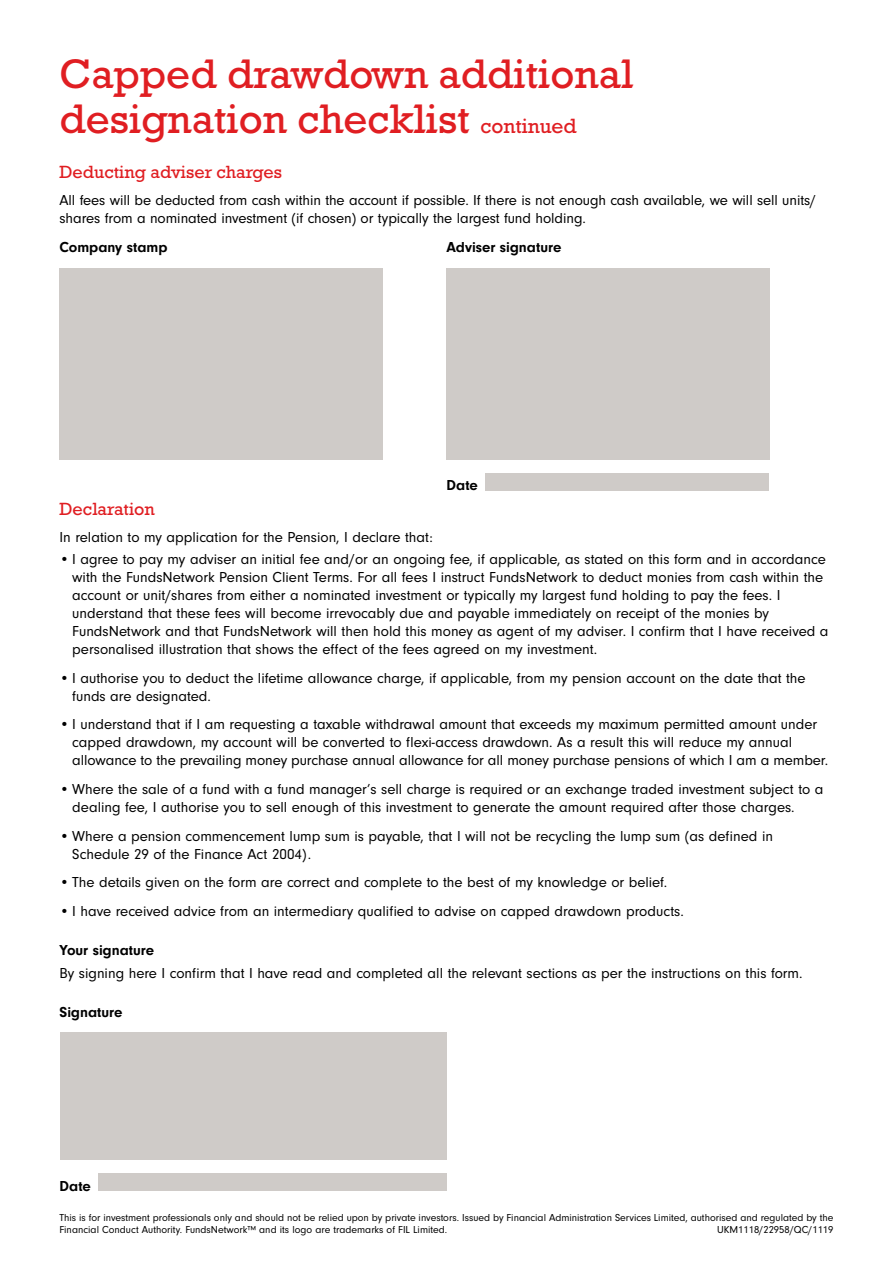
<style>
.page{position:relative;width:893px;height:1263px;background:#fff}
.page>*{position:absolute;margin:0;border:0;box-sizing:border-box;transform-origin:0 0}
.t1{font:42px/45px "Rockwellfor Funds Network";color:#e01e22}
.t2{font:18px "Rockwellfor Funds Network";color:#e01e22}
.t3{font:15px/18px "Neuzeit Gro";color:#000}
.t4{font:700 15px "Neuzeit Gro";color:#000}
.t5{font:10.5px/12px "Neuzeit Gro";color:#000}
.s1{font-size:21px}
</style>
<div class="page">
<div style="left:60px;top:268px;width:323px;height:191px;background:#cfcbc8"></div>
<div style="left:446px;top:268px;width:324px;height:191px;background:#cfcbc8"></div>
<div style="left:485px;top:473px;width:284px;height:17px;background:#cfcbc8"></div>
<div style="left:60px;top:1032px;width:386px;height:128px;background:#cfcbc8"></div>
<div style="left:98px;top:1174px;width:348px;height:17px;background:#cfcbc8"></div>
<h1 class="t1" style="left:60px;top:51px;width:575px">Capped drawdown additional designation checklist <span class="s1">continued</span></h1>
<p class="t2" style="left:60px;top:161px;width:224px">Deducting adviser charges</p>
<p class="t3" style="left:60px;top:190px;width:758px">All fees will be deducted from cash within the account if possible. If there is not enough cash available, we will sell units/ shares from a nominated investment (if chosen) or typically the largest fund holding.</p>
<p class="t4" style="left:60px;top:238px;width:109px">Company stamp</p>
<p class="t4" style="left:446px;top:238px;width:116px">Adviser signature</p>
<p class="t4" style="left:446px;top:476px;width:33px">Date</p>
<p class="t2" style="left:60px;top:499px;width:97px">Declaration</p>
<p class="t3" style="left:60px;top:528px;width:375px">In relation to my application for the Pension, I declare that:</p>
<p class="t3" style="left:72px;top:550px;width:758px;text-indent:-13px">• I agree to pay my adviser an initial fee and/or an ongoing fee, if applicable, as stated on this form and in accordance with the FundsNetwork Pension Client Terms. For all fees I instruct FundsNetwork to deduct monies from cash within the account or unit/shares from either a nominated investment or typically my largest fund holding to pay the fees. I understand that these fees will become irrevocably due and payable immediately on receipt of the monies by FundsNetwork and that FundsNetwork will then hold this money as agent of my adviser. I confirm that I have received a personalised illustration that shows the effect of the fees agreed on my investment.</p>
<p class="t3" style="left:72px;top:669px;width:735px;text-indent:-13px">• I authorise you to deduct the lifetime allowance charge, if applicable, from my pension account on the date that the funds are designated.</p>
<p class="t3" style="left:72px;top:715px;width:758px;text-indent:-13px">• I understand that if I am requesting a taxable withdrawal amount that exceeds my maximum permitted amount under capped drawdown, my account will be converted to flexi-access drawdown. As a result this will reduce my annual allowance to the prevailing money purchase annual allowance for all money purchase pensions of which I am a member.</p>
<p class="t3" style="left:72px;top:780px;width:753px;text-indent:-13px">• Where the sale of a fund with a fund manager’s sell charge is required or an exchange traded investment subject to a dealing fee, I authorise you to sell enough of this investment to generate the amount required after those charges.</p>
<p class="t3" style="left:72px;top:826px;width:702px;text-indent:-13px">• Where a pension commencement lump sum is payable, that I will not be recycling the lump sum (as defined in<br>Schedule 29 of the Finance Act 2004).</p>
<p class="t3" style="left:60px;top:873px;width:609px">• The details given on the form are correct and complete to the best of my knowledge or belief.</p>
<p class="t3" style="left:60px;top:902px;width:626px">• I have received advice from an intermediary qualified to advise on capped drawdown products.</p>
<p class="t4" style="left:60px;top:941px;width:96px">Your signature</p>
<p class="t3" style="left:60px;top:963px;width:745px">By signing here I confirm that I have read and completed all the relevant sections as per the instructions on this form.</p>
<p class="t4" style="left:60px;top:1003px;width:65px">Signature</p>
<p class="t4" style="left:60px;top:1177px;width:33px">Date</p>
<p class="t5" style="left:60px;top:1211px;width:775px">This is for investment professionals only and should not be relied upon by private investors. Issued by Financial Administration Services Limited, authorised and regulated by the<br>Financial Conduct Authority. FundsNetwork™ and its logo are trademarks of FIL Limited.</p>
<p class="t5" style="left:717px;top:1223px;width:118px">UKM1118/22958/QC/1119</p>
</div>
